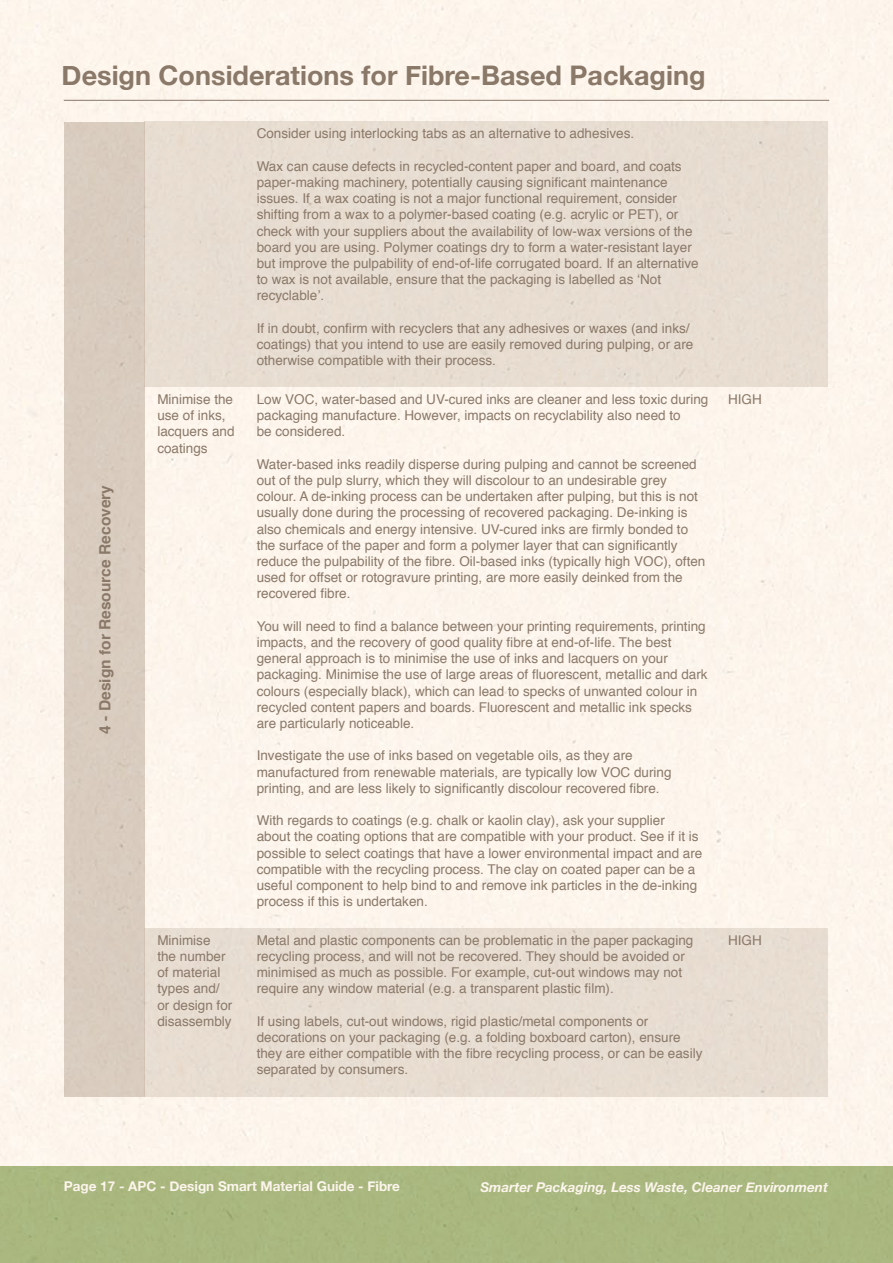
<style>
.page{position:relative;width:893px;height:1263px;background:#fff}
.page>*{position:absolute;margin:0;border:0;box-sizing:border-box;transform-origin:0 0}
.t1{font:700 27px "Helvetica Neue";color:#8a7969}
.t2{font:700 15.6px "Helvetica";color:#8a7969}
.t3{font:13.5px/16.2px "Helvetica";color:#8a7969}
.t4{font:italic 700 13.5px "Helvetica Neue";color:#fff}
.t5{font:700 13.5px "Helvetica Neue";color:#fff}
</style>
<div class="page">
<img style="left:0;top:0;width:893px;height:1263px">
<hr style="left:64px;top:100px;width:765px;height:1px;background:#8a7969">
<h1 class="t1" style="left:62px;top:51px;width:645px">Design Considerations for Fibre-Based Packaging</h1>
<p class="t2" style="left:92px;top:733px;width:250px;rotate:-90deg">4 - Design for Resource Recovery</p>
<p class="t3" style="left:257px;top:126px;width:379px">Consider using interlocking tabs as an alternative to adhesives.</p>
<p class="t3" style="left:257px;top:158px;width:443px">Wax can cause defects in recycled-content paper and board, and coats paper-making machinery, potentially causing significant maintenance issues. If a wax coating is not a major functional requirement, consider shifting from a wax to a polymer-based coating (e.g. acrylic or PET), or check with your suppliers about the availability of low-wax versions of the board you are using. Polymer coatings dry to form a water-resistant layer but improve the pulpability of end-of-life corrugated board. If an alternative to wax is not available, ensure that the packaging is labelled as ‘Not recyclable’.</p>
<p class="t3" style="left:257px;top:320px;width:438px">If in doubt, confirm with recyclers that any adhesives or waxes (and inks/ coatings) that you intend to use are easily removed during pulping, or are otherwise compatible with their process.</p>
<p class="t3" style="left:157px;top:391px;width:79px">Minimise the use of inks, lacquers and coatings</p>
<p class="t3" style="left:257px;top:391px;width:453px">Low VOC, water-based and UV-cured inks are cleaner and less toxic during packaging manufacture. However, impacts on recyclability also need to<br>be considered.</p>
<p class="t3" style="left:257px;top:456px;width:450px">Water-based inks readily disperse during pulping and cannot be screened out of the pulp slurry, which they will discolour to an undesirable grey colour. A de-inking process can be undertaken after pulping, but this is not usually done during the processing of recovered packaging. De-inking is also chemicals and energy intensive. UV-cured inks are firmly bonded to the surface of the paper and form a polymer layer that can significantly reduce the pulpability of the fibre. Oil-based inks (typically high VOC), often used for offset or rotogravure printing, are more easily deinked from the recovered fibre.</p>
<p class="t3" style="left:257px;top:618px;width:452px">You will need to find a balance between your printing requirements, printing impacts, and the recovery of good quality fibre at end-of-life. The best general approach is to minimise the use of inks and lacquers on your packaging. Minimise the use of large areas of fluorescent, metallic and dark colours (especially black), which can lead to specks of unwanted colour in recycled content papers and boards. Fluorescent and metallic ink specks are particularly noticeable.</p>
<p class="t3" style="left:257px;top:748px;width:416px">Investigate the use of inks based on vegetable oils, as they are manufactured from renewable materials, are typically low VOC during printing, and are less likely to significantly discolour recovered fibre.</p>
<p class="t3" style="left:257px;top:813px;width:447px">With regards to coatings (e.g. chalk or kaolin clay), ask your supplier<br>about the coating options that are compatible with your product. See if it is possible to select coatings that have a lower environmental impact and are compatible with the recycling process. The clay on coated paper can be a useful component to help bind to and remove ink particles in the de-inking process if this is undertaken.</p>
<p class="t3" style="left:157px;top:932px;width:77px">Minimise the number of material types and/ or design for disassembly</p>
<p class="t3" style="left:257px;top:932px;width:438px">Metal and plastic components can be problematic in the paper packaging recycling process, and will not be recovered. They should be avoided or minimised as much as possible. For example, cut-out windows may not require any window material (e.g. a transparent plastic film).</p>
<p class="t3" style="left:257px;top:1013px;width:447px">If using labels, cut-out windows, rigid plastic/metal components or decorations on your packaging (e.g. a folding boxboard carton), ensure they are either compatible with the fibre recycling process, or can be easily separated by consumers.</p>
<p class="t3" style="left:728px;top:391px;width:35px">HIGH</p>
<p class="t3" style="left:728px;top:932px;width:35px">HIGH</p>
<p class="t5" style="left:64px;top:1174px;width:338px">Page 17 - APC - Design Smart Material Guide - Fibre</p>
<p class="t4" style="left:480px;top:1176px;width:349px">Smarter Packaging, Less Waste, Cleaner Environment</p>
</div>
